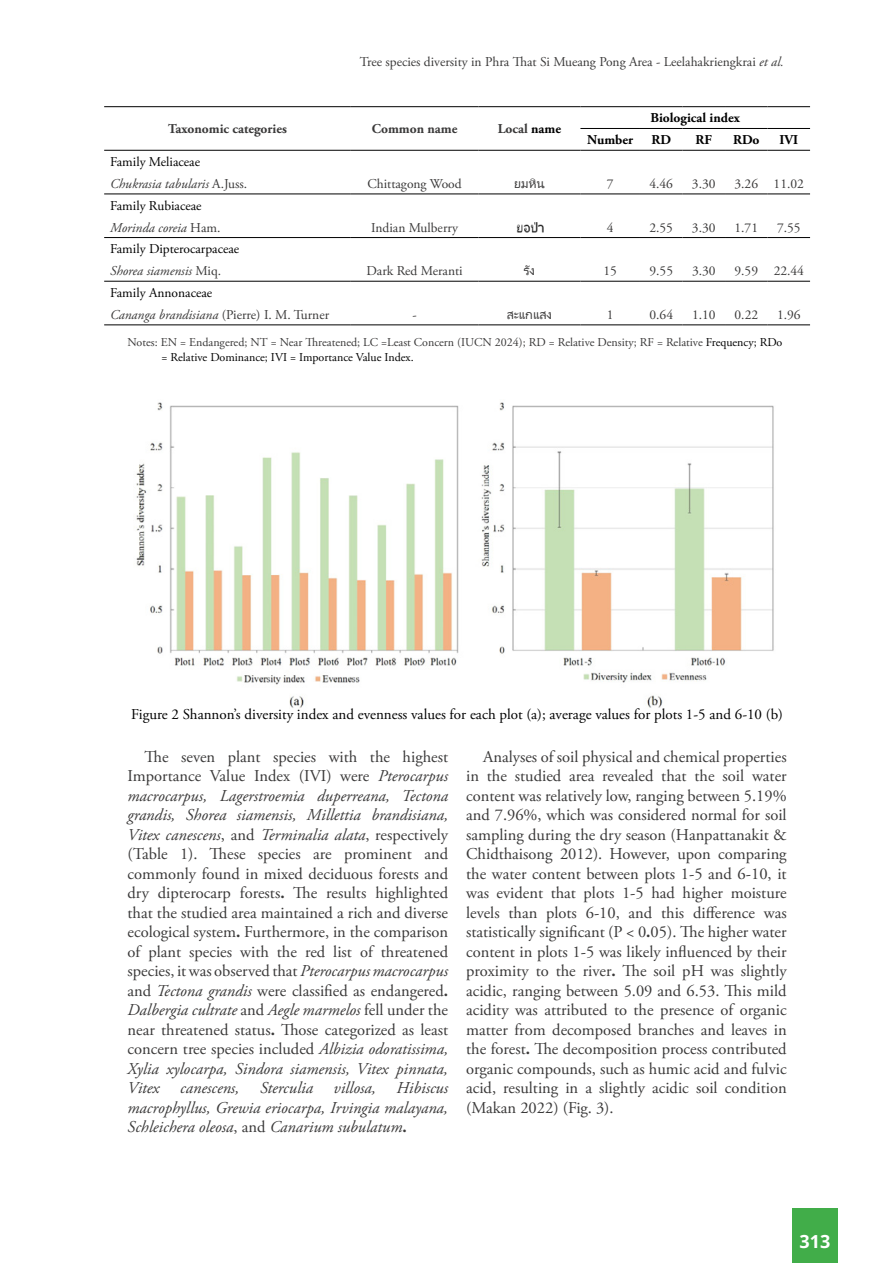
<style>
.page{position:relative;width:893px;height:1263px;background:#fff}
.page>*{position:absolute;margin:0;border:0;box-sizing:border-box;transform-origin:0 0}
.t1{font:700 18px "Open Sans";color:#fff}
.t2{font:16.5px/19.5px "Adobe Garamond Pro";color:#3a3939;text-align:justify}
.t3{font:italic 16.5px/19.5px "Adobe Garamond Pro";color:#3a3939;text-align:justify}
.t4{font:15px "Adobe Garamond Pro";color:#000}
.t5{font:13.5px "Adobe Garamond Pro";color:#3a3939}
.t6{font:italic 13.5px/21.8px "Adobe Garamond Pro";color:#3a3939}
.t7{font:13.5px/21.9px "Adobe Garamond Pro";color:#000}
.t8{font:700 13.5px "Adobe Garamond Pro";color:#3a3939}
.t9{font:700 13.5px "Adobe Garamond Pro";color:#000}
.t10{font:13.5px "Leelawadee UI";color:#3a3939}
.t11{font:12px/14.4px "Adobe Garamond Pro";color:#3a3939}
.s1{font-style:italic}
.s2{color:#000}
.s3{font-style:normal;color:#000}
.s4{font-style:normal}
.s5{font-style:italic;color:#3a3939}
.s6{color:#3a3939}
.s7{font-weight:700}
.s8{font-weight:700;font-style:normal}
</style>
<div class="page">
<div style="left:792px;top:1209px;width:46px;height:54px;background:#41ad49"></div>
<hr style="left:104px;top:106px;width:247px;height:1px;background:#000">
<hr style="left:351px;top:106px;width:127px;height:1px;background:#000">
<hr style="left:478px;top:106px;width:102px;height:1px;background:#000">
<hr style="left:580px;top:106px;width:60px;height:1px;background:#000">
<hr style="left:640px;top:106px;width:42px;height:1px;background:#000">
<hr style="left:682px;top:106px;width:43px;height:1px;background:#000">
<hr style="left:725px;top:106px;width:42px;height:1px;background:#000">
<hr style="left:767px;top:106px;width:43px;height:1px;background:#000">
<hr style="left:580px;top:128px;width:60px;height:1px;background:#000">
<hr style="left:640px;top:128px;width:42px;height:1px;background:#000">
<hr style="left:682px;top:128px;width:43px;height:1px;background:#000">
<hr style="left:725px;top:128px;width:42px;height:1px;background:#000">
<hr style="left:767px;top:128px;width:43px;height:1px;background:#000">
<hr style="left:104px;top:150px;width:247px;height:1px;background:#000">
<hr style="left:351px;top:150px;width:127px;height:1px;background:#000">
<hr style="left:478px;top:150px;width:102px;height:1px;background:#000">
<hr style="left:580px;top:150px;width:60px;height:1px;background:#000">
<hr style="left:640px;top:150px;width:42px;height:1px;background:#000">
<hr style="left:682px;top:150px;width:43px;height:1px;background:#000">
<hr style="left:725px;top:150px;width:42px;height:1px;background:#000">
<hr style="left:767px;top:150px;width:43px;height:1px;background:#000">
<hr style="left:104px;top:194px;width:247px;height:1px;background:#000">
<hr style="left:351px;top:194px;width:127px;height:1px;background:#000">
<hr style="left:478px;top:194px;width:102px;height:1px;background:#000">
<hr style="left:580px;top:194px;width:60px;height:1px;background:#000">
<hr style="left:640px;top:194px;width:42px;height:1px;background:#000">
<hr style="left:682px;top:194px;width:43px;height:1px;background:#000">
<hr style="left:725px;top:194px;width:42px;height:1px;background:#000">
<hr style="left:767px;top:194px;width:43px;height:1px;background:#000">
<hr style="left:104px;top:237px;width:247px;height:1px;background:#000">
<hr style="left:351px;top:237px;width:127px;height:1px;background:#000">
<hr style="left:478px;top:237px;width:102px;height:1px;background:#000">
<hr style="left:580px;top:237px;width:60px;height:1px;background:#000">
<hr style="left:640px;top:237px;width:42px;height:1px;background:#000">
<hr style="left:682px;top:237px;width:43px;height:1px;background:#000">
<hr style="left:725px;top:237px;width:42px;height:1px;background:#000">
<hr style="left:767px;top:237px;width:43px;height:1px;background:#000">
<hr style="left:104px;top:281px;width:247px;height:1px;background:#000">
<hr style="left:351px;top:281px;width:127px;height:1px;background:#000">
<hr style="left:478px;top:281px;width:102px;height:1px;background:#000">
<hr style="left:580px;top:281px;width:60px;height:1px;background:#000">
<hr style="left:640px;top:281px;width:42px;height:1px;background:#000">
<hr style="left:682px;top:281px;width:43px;height:1px;background:#000">
<hr style="left:725px;top:281px;width:42px;height:1px;background:#000">
<hr style="left:767px;top:281px;width:43px;height:1px;background:#000">
<hr style="left:104px;top:324px;width:247px;height:1px;background:#000">
<hr style="left:351px;top:324px;width:127px;height:1px;background:#000">
<hr style="left:478px;top:324px;width:102px;height:1px;background:#000">
<hr style="left:580px;top:324px;width:60px;height:1px;background:#000">
<hr style="left:640px;top:324px;width:42px;height:1px;background:#000">
<hr style="left:682px;top:324px;width:43px;height:1px;background:#000">
<hr style="left:725px;top:324px;width:42px;height:1px;background:#000">
<hr style="left:767px;top:324px;width:43px;height:1px;background:#000">
<img style="left:136px;top:402px;width:638px;height:306px">
<img style="left:516px;top:222px;width:28px;height:11px">
<p class="t5" style="left:360px;top:53px;width:425px">Tree species diversity in Phra That Si Mueang Pong Area - Leelahakriengkrai <span class="s1">et al.</span></p>
<p class="t8" style="left:168px;top:121px;width:120px">Taxonomic categories</p>
<p class="t8" style="left:372px;top:121px;width:87px">Common name</p>
<p class="t8" style="left:498px;top:121px;width:65px">Local <span class="s2">name</span></p>
<p class="t9" style="left:651px;top:110px;width:91px">Biological index</p>
<p class="t9" style="left:587px;top:132px;width:47px">Number</p>
<p class="t9" style="left:651px;top:132px;width:21px">RD</p>
<p class="t9" style="left:696px;top:132px;width:18px">RF</p>
<p class="t9" style="left:733px;top:132px;width:28px">RDo</p>
<p class="t9" style="left:779px;top:132px;width:20px">IVI</p>
<p class="t6" style="left:110px;top:151px;width:139px"><span class="s3">Family Meliaceae<br></span>Chukrasia tabularis <span class="s4">A.Juss.</span></p>
<p class="t7" style="left:110px;top:195px;width:112px">Family Rubiaceae<br><span class="s5">Morinda coreia</span> <span class="s6">Ham.</span></p>
<p class="t7" style="left:110px;top:239px;width:131px">Family Dipterocarpaceae<br><span class="s5">Shorea siamensis</span> <span class="s6">Miq.</span></p>
<p class="t5" style="left:367px;top:176px;width:96px">Chittagong Wood</p>
<p class="t10" style="left:514px;top:174px;width:32px">ยมหิน</p>
<p class="t5" style="left:607px;top:175px;width:8px">7</p>
<p class="t5" style="left:649px;top:176px;width:25px">4.46</p>
<p class="t5" style="left:692px;top:176px;width:25px">3.30</p>
<p class="t5" style="left:734px;top:176px;width:71px">3.26 11.02</p>
<p class="t5" style="left:371px;top:219px;width:89px">Indian Mulberry</p>
<p class="t5" style="left:607px;top:219px;width:8px">4</p>
<p class="t5" style="left:649px;top:219px;width:25px">2.55</p>
<p class="t5" style="left:692px;top:219px;width:25px">3.30</p>
<p class="t5" style="left:734px;top:219px;width:25px">1.71</p>
<p class="t5" style="left:777px;top:219px;width:25px">7.55</p>
<p class="t5" style="left:366px;top:263px;width:98px">Dark Red Meranti</p>
<p class="t10" style="left:524px;top:261px;width:13px">รัง</p>
<p class="t5" style="left:603px;top:263px;width:15px">15</p>
<p class="t5" style="left:649px;top:263px;width:25px">9.55</p>
<p class="t5" style="left:692px;top:263px;width:25px">3.30</p>
<p class="t5" style="left:734px;top:263px;width:71px">9.59 22.44</p>
<p class="t6" style="left:110px;top:282px;width:220px"><span class="s3">Family Annonaceae<br></span>Cananga brandisiana <span class="s4">(Pierre) I. M. Turner</span></p>
<p class="t5" style="left:412px;top:306px;width:6px">-</p>
<p class="t10" style="left:507px;top:305px;width:47px">สะแกแสง</p>
<p class="t5" style="left:607px;top:306px;width:8px">1</p>
<p class="t5" style="left:649px;top:306px;width:25px">0.64</p>
<p class="t5" style="left:692px;top:306px;width:25px">1.10</p>
<p class="t5" style="left:734px;top:306px;width:25px">0.22</p>
<p class="t5" style="left:777px;top:306px;width:25px">1.96</p>
<p class="t11" style="left:162px;top:336px;width:622px;text-indent:-34px">Notes: EN = Endangered; NT = Near Threatened; LC =Least Concern (IUCN 2024); RD = Relative Density; RF = Relative <span class="s2">Frequency; RDo = Relative Dominance; IVI = Importance Value Index.</span></p>
<p class="t4" style="left:131px;top:705px;width:653px">Figure 2 Shannon’s diversity index and evenness values for each plot (a); average values for plots 1-5 and 6-10 (b)</p>
<p class="t2" style="left:128px;top:747px;width:322px;text-indent:17px">The seven plant species with the highest Importance Value Index (IVI) were <span class="s1">Pterocarpus macrocarpus, Lagerstroemia duperreana, Tectona grandis, Shorea siamensis, Millettia brandisiana, Vitex canescens</span>, and <span class="s1">Terminalia alata</span>, respectively (Table 1). These species are prominent and commonly found in mixed deciduous forests and dry dipterocarp forests<span class="s7">.</span> The results highlighted that the studied area maintained a rich and diverse ecological system<span class="s7">.</span> Furthermore, in the comparison of plant species with the red list of threatened species, it was observed that <span class="s1">Pterocarpus macrocarpus </span>and <span class="s1">Tectona grandis</span> were classified as endangered<span class="s7">.<br></span><span class="s1">Dalbergia cultrate</span> and <span class="s1">Aegle marmelos</span> fell under the near threatened status<span class="s7">.</span> Those categorized as least concern tree species included <span class="s1">Albizia odoratissima, Xylia xylocarpa, Sindora siamensis, Vitex pinnata, Vitex</span></p>
<p class="t3" style="left:128px;top:1079px;width:322px;text-indent:269px">Hibiscus macrophyllus, Grewia eriocarpa, Irvingia malayana, Schleichera oleosa<span class="s4">, and</span> Canarium subulatum<span class="s8">.</span></p>
<p class="t3" style="left:180px;top:1079px;width:61px">canescens,</p>
<p class="t3" style="left:260px;top:1079px;width:54px">Sterculia</p>
<p class="t3" style="left:334px;top:1079px;width:44px">villosa,</p>
<p class="t2" style="left:466px;top:747px;width:322px;text-indent:17px">Analyses of soil physical and chemical properties in the studied area revealed that the soil water content was relatively low, ranging between 5.19% and 7.96%, which was considered normal for soil sampling during the dry season (Hanpattanakit &amp; Chidthaisong 2012). However, upon comparing the water content between plots 1-5 and 6-10, it was evident that plots 1-5 had higher moisture levels than plots 6-10, and this difference was statistically significant (P &lt; 0<span class="s7">.</span>05). The higher water content in plots 1-5 was likely influenced by their proximity to the river<span class="s7">.</span> The soil pH was slightly acidic, ranging between 5.09 and 6.53. This mild acidity was attributed to the presence of organic matter from decomposed branches and leaves in the forest<span class="s7">.</span> The decomposition process contributed organic compounds, such as humic acid and fulvic acid, resulting in a slightly acidic soil condition (Makan 2022) (Fig. 3).</p>
<p class="t1" style="left:799px;top:1229px;width:32px">313</p>
</div>
